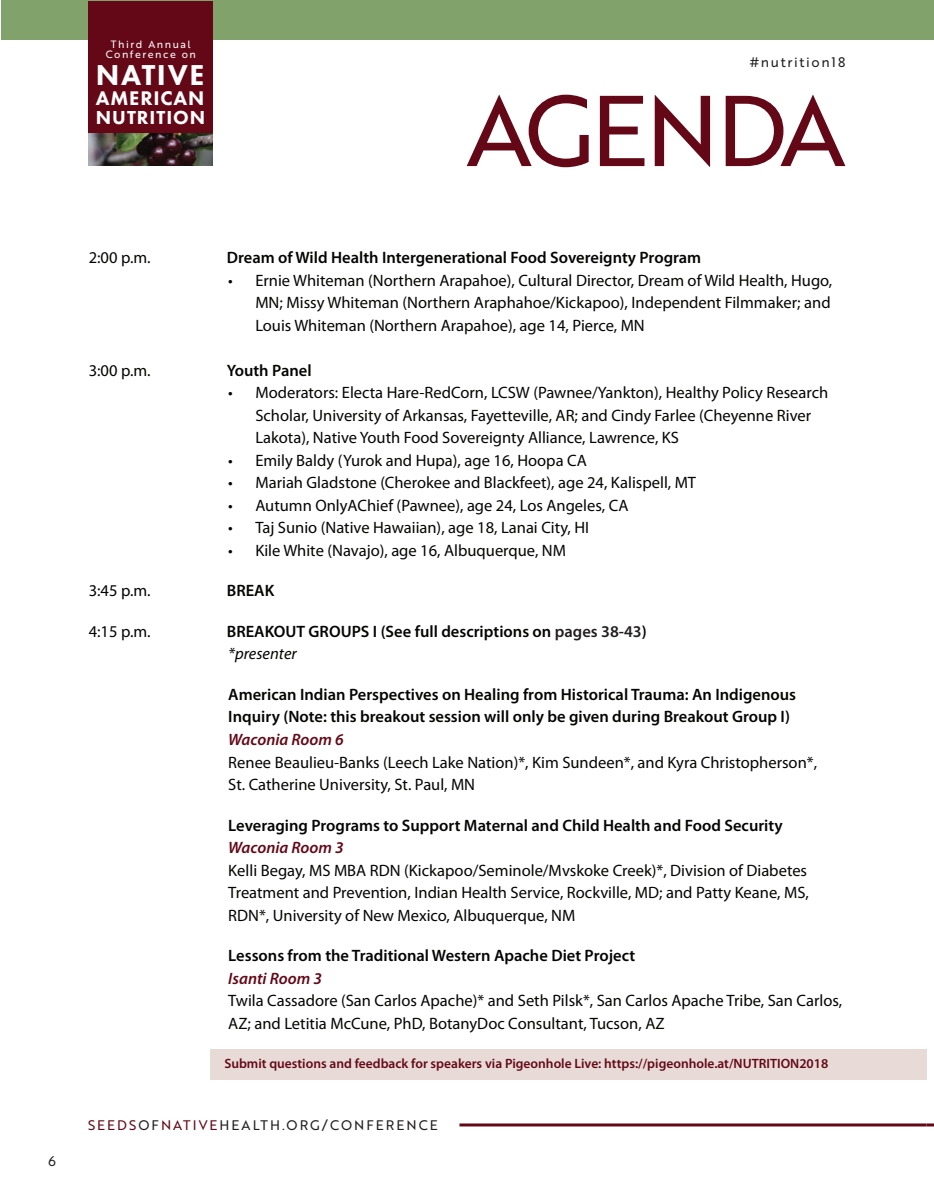
<style>
.page{position:relative;width:934px;height:1201px;background:#fff}
.page>*{position:absolute;margin:0;border:0;box-sizing:border-box;transform-origin:0 0}
.t1{font:97.5px "Brother 1816 Regular";letter-spacing:-.03em;color:#640817}
.t2{font:800 29.7px "Futura PT";letter-spacing:.055em;color:#fff}
.t3{font:800 20.25px "Futura PT";letter-spacing:.04em;color:#fff}
.t4{font:800 19.35px "Futura PT";letter-spacing:.05em;color:#fff}
.t5{font:16.5px/22.5px "Myriad Pro";color:#040503}
.t6{font:600 16.5px/22.5px "Myriad Pro";color:#040503}
.t7{font:italic 600 16.5px "Myriad Pro";color:#640817}
.t8{font:600 13.5px "Myriad Pro";color:#640817}
.t9{font:13.5px "Brother 1816 Regular";letter-spacing:.15em;color:#231f20}
.t10{font:13.5px "Brother 1816 Regular";letter-spacing:.12em;color:#231f20}
.t11{font:10.35px/10.4px "Brother 1816 Regular";letter-spacing:.15em;color:#fff;text-align:center}
.s1{color:#231f20}
.s2{font-weight:400;font-style:italic}
.s3{color:#640817}
</style>
<div class="page">
<div style="left:926px;top:1px;width:6px;height:39px;background:#82a26c"></div>
<div style="left:1px;top:1px;width:925px;height:39px;background:#82a26c"></div>
<img style="left:89px;top:132px;width:123px;height:33px">
<div style="left:89px;top:1px;width:124px;height:131px;background:#640817"></div>
<hr style="left:459px;top:1123px;width:467px;height:3px;background:#640817">
<svg style="left:926px;top:1123px;width:6px;height:3px"></svg>
<div style="left:210px;top:1049px;width:716px;height:30px;background:#e8dbd7"></div>
<svg style="left:925px;top:0;width:9px;height:9px"></svg>
<p class="t11" style="left:106px;top:39px;width:92px">Third Annual<br>Conference on</p>
<h2 class="t2" style="left:96px;top:56px;width:110px">NATIVE</h2>
<p class="t3" style="left:96px;top:85px;width:107px">AMERICAN</p>
<p class="t4" style="left:96px;top:106px;width:108px">NUTRITION</p>
<p class="t10" style="left:749px;top:52px;width:97px">#nutrition18</p>
<h1 class="t1" style="left:466px;top:58px;width:380px">AGENDA</h1>
<p class="t9" style="left:48px;top:1150px;width:9px">6</p>
<p class="t5" style="left:89px;top:246px;width:63px">2:00 p.m.</p>
<p class="t6" style="left:227px;top:246px;width:475px">Dream of Wild Health Intergenerational Food Sovereignty Program</p>
<p class="t5" style="left:255px;top:268px;width:578px;text-align:justify;text-indent:-27px">• Ernie Whiteman (Northern Arapahoe), Cultural Director, Dream of Wild Health, Hugo, MN; Missy Whiteman (Northern Araphahoe/Kickapoo), Independent Filmmaker; and Louis Whiteman (Northern Arapahoe), age 14, Pierce, MN</p>
<p class="t5" style="left:89px;top:358px;width:63px">3:00 p.m.</p>
<p class="t6" style="left:227px;top:358px;width:86px">Youth Panel</p>
<p class="t5" style="left:255px;top:381px;width:574px;text-indent:-27px">• Moderators: Electa Hare-RedCorn, LCSW (Pawnee/Yankton), Healthy Policy Research<br>Scholar, University of Arkansas, Fayetteville, AR; and Cindy Farlee (Cheyenne River<br>Lakota), Native Youth Food Sovereignty Alliance, Lawrence, KS</p>
<p class="t5" style="left:228px;top:448px;width:360px">• Emily Baldy (Yurok and Hupa), age 16, Hoopa CA</p>
<p class="t5" style="left:228px;top:471px;width:469px">• Mariah Gladstone (Cherokee and Blackfeet), age 24, Kalispell, MT</p>
<p class="t5" style="left:228px;top:493px;width:401px">• Autumn OnlyAChief (Pawnee), age 24, Los Angeles, CA</p>
<p class="t5" style="left:228px;top:516px;width:362px">• Taj Sunio (Native Hawaiian), age 18, Lanai City, HI</p>
<p class="t5" style="left:228px;top:538px;width:339px">• Kile White (Navajo), age 16, Albuquerque, NM</p>
<p class="t5" style="left:89px;top:579px;width:63px">3:45 p.m.</p>
<p class="t6" style="left:227px;top:579px;width:49px">BREAK</p>
<p class="t5" style="left:89px;top:619px;width:63px">4:15 p.m.</p>
<p class="t6" style="left:227px;top:619px;width:421px">BREAKOUT GROUPS I (See full descriptions on <span class="s1">pages 38-43</span>) <span class="s2">*presenter</span></p>
<p class="t6" style="left:228px;top:682px;width:569px">American Indian Perspectives on Healing from Historical Trauma: An Indigenous<br>Inquiry (Note: this breakout session will only be given during Breakout Group I)</p>
<p class="t7" style="left:228px;top:729px;width:117px">Waconia Room 6</p>
<p class="t5" style="left:228px;top:750px;width:590px">Renee Beaulieu-Banks (Leech Lake Nation)*, Kim Sundeen*, and Kyra Christopherson*,<br>St. Catherine University, St. Paul, MN</p>
<p class="t6" style="left:228px;top:813px;width:555px">Leveraging Programs to Support Maternal and Child Health and Food Security</p>
<p class="t7" style="left:228px;top:837px;width:117px">Waconia Room 3</p>
<p class="t5" style="left:228px;top:858px;width:581px;text-align:justify">Kelli Begay, MS MBA RDN (Kickapoo/Seminole/Mvskoke Creek)*, Division of Diabetes Treatment and Prevention, Indian Health Service, Rockville, MD; and Patty Keane, MS, RDN*, University of New Mexico, Albuquerque, NM</p>
<p class="t6" style="left:228px;top:943px;width:408px">Lessons from the Traditional Western Apache Diet Project</p>
<p class="t7" style="left:228px;top:967px;width:95px">Isanti Room 3</p>
<p class="t5" style="left:228px;top:989px;width:615px">Twila Cassadore (San Carlos Apache)* and Seth Pilsk*, San Carlos Apache Tribe, San Carlos,<br>AZ; and Letitia McCune, PhD, BotanyDoc Consultant, Tucson, AZ</p>
<p class="t8" style="left:224px;top:1054px;width:605px">Submit questions and feedback for speakers via Pigeonhole Live: https://pigeonhole.at/NUTRITION2018</p>
<p class="t9" style="left:88px;top:1114px;width:351px"><span class="s3">Seeds</span>Of<span class="s3">Native</span>Health .org/Con ference</p>
</div>
